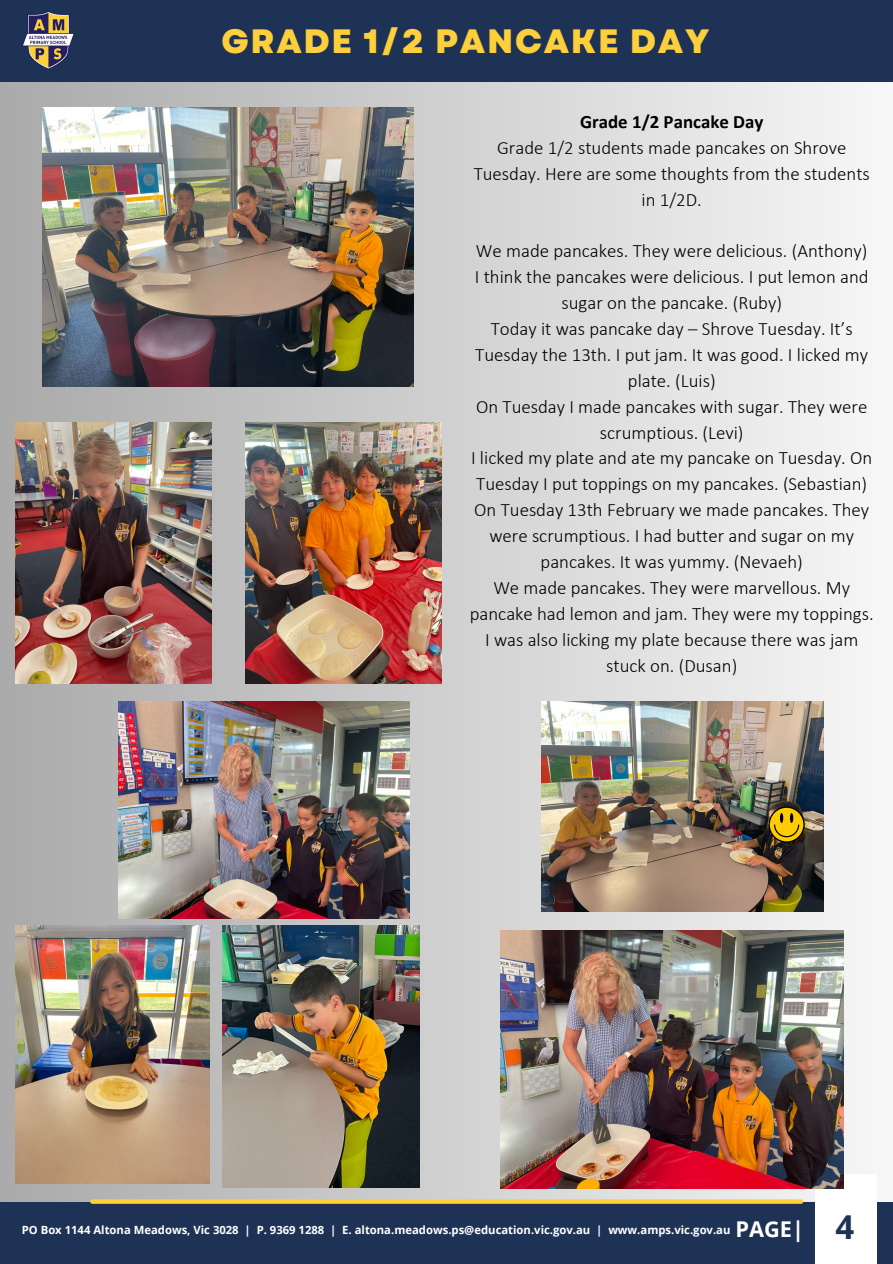
<style>
.page{position:relative;width:893px;height:1264px;background:#fff}
.page>*{position:absolute;margin:0;border:0;box-sizing:border-box;transform-origin:0 0}
.t1{font:800 33.75px "Garet";letter-spacing:.05em;color:#fccf3b}
.t2{font:700 32.85px "Open Sans";color:#1e3256}
.t3{font:700 21.75px "Open Sans";color:#fff}
.t4{font:300 18.9px/25.8px "Calibri";color:#000;text-align:center}
.t5{font:700 11.25px "Open Sans";color:#fff}
.s1{font-weight:700}
</style>
<div class="page">
<div style="left:0;top:0;width:892px;height:1263px;background:#1e3256"></div>
<div style="left:0;top:82px;width:892px;height:1119px;background:linear-gradient(to right,#a9a8a8,#f7f7f7)"></div>
<div style="left:815px;top:1174px;width:61px;height:89px;background:#fff"></div>
<img style="left:22px;top:11px;width:52px;height:58px">
<svg style="left:90px;top:1199px;width:713px;height:4px;background:#f7cf49"></svg>
<img style="left:16px;top:422px;width:196px;height:261px">
<img style="left:500px;top:930px;width:343px;height:258px">
<img style="left:542px;top:701px;width:281px;height:210px">
<img style="left:223px;top:925px;width:197px;height:262px">
<img style="left:42px;top:108px;width:371px;height:279px">
<img style="left:119px;top:701px;width:290px;height:217px">
<img style="left:245px;top:422px;width:196px;height:261px">
<img style="left:16px;top:925px;width:193px;height:258px">
<svg style="left:768px;top:806px;width:36px;height:36px"></svg>
<svg style="left:769px;top:807px;width:34px;height:34px"></svg>
<p class="t1" style="left:221px;top:17px;width:489px">GRADE 1/2 PANCAKE DAY</p>
<p class="t4" style="left:473px;top:110px;width:397px"><span class="s1">Grade 1/2 Pancake Day<br></span>Grade 1/2 students made pancakes on Shrove<br>Tuesday. Here are some thoughts from the students in 1/2D.</p>
<p class="t4" style="left:470px;top:240px;width:405px">We made pancakes. They were delicious. (Anthony)<br>I think the pancakes were delicious. I put lemon and sugar on the pancake. (Ruby)<br>Today it was pancake day – Shrove Tuesday. It’s Tuesday the 13th. I put jam. It was good. I licked my plate. (Luis)<br>On Tuesday I made pancakes with sugar. They were scrumptious. (Levi)<br>I licked my plate and ate my pancake on Tuesday. On Tuesday I put toppings on my pancakes. (Sebastian)<br>On Tuesday 13th February we made pancakes. They were scrumptious. I had butter and sugar on my pancakes. It was yummy. (Nevaeh)<br>We made pancakes. They were marvellous. My pancake had lemon and jam. They were my toppings.<br>I was also licking my plate because there was jam stuck on. (Dusan)</p>
<p class="t3" style="left:735px;top:1213px;width:70px">PAGE|</p>
<p class="t2" style="left:835px;top:1203px;width:20px">4</p>
<p class="t5" style="left:22px;top:1222px;width:710px">PO Box 1144 Altona Meadows, Vic 3028 | P. 9369 1288 | E. altona.meadows.ps@education.vic.gov.au | www.amps.vic.gov.au</p>
</div>
